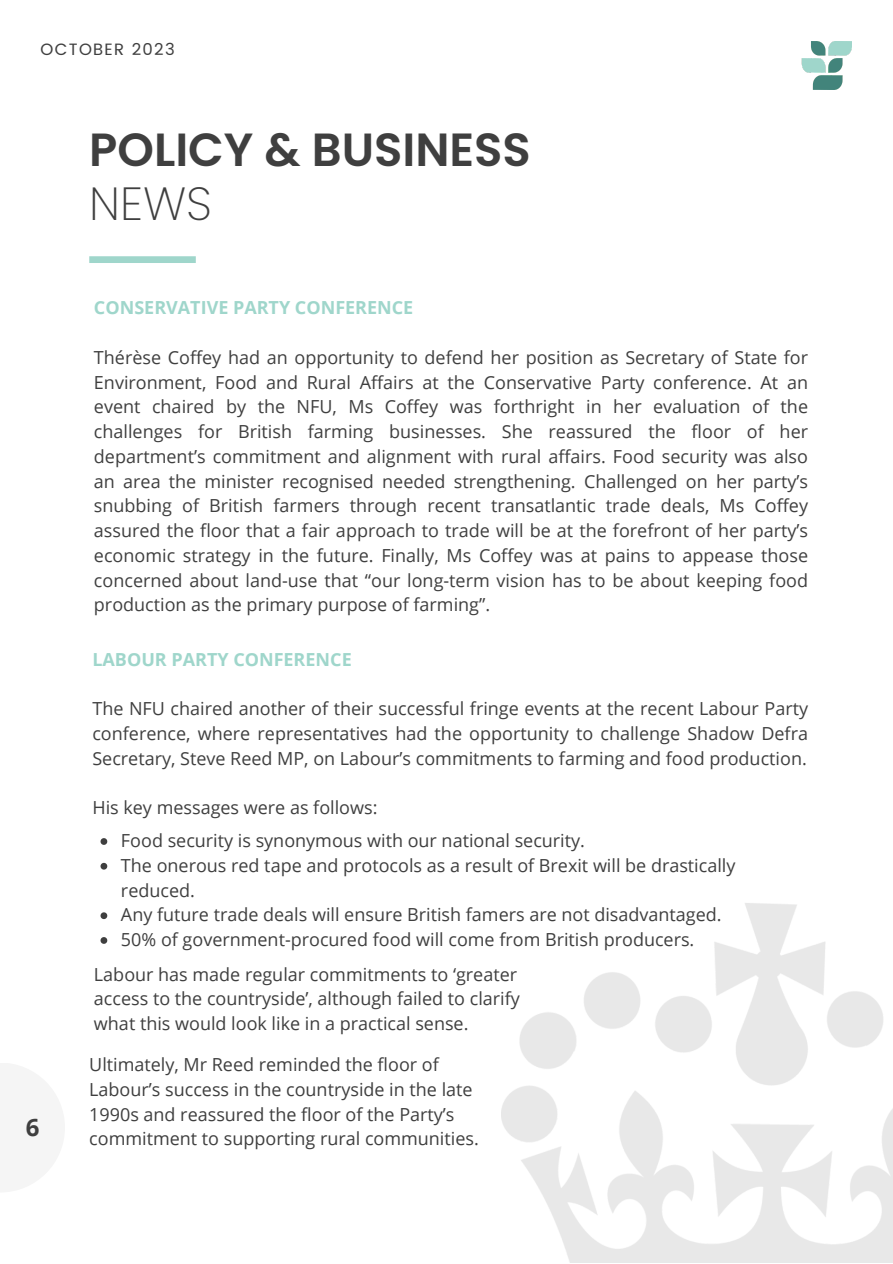
<style>
.page{position:relative;width:893px;height:1264px;background:#fff}
.page>*{position:absolute;margin:0;border:0;box-sizing:border-box;transform-origin:0 0}
.t1{font:600 46.5px "Poppins";color:#3f3f3f}
.t2{font:200 46.5px "Poppins";color:#3f3f3f}
.t3{font:700 24px "Open Sans";color:#3f3f3f}
.t4{font:18px/24.8px "Open Sans";color:#3f3f3f}
.t5{font:700 18px "Open Sans";color:#9fd6cb}
.t6{font:16.5px "Poppins";letter-spacing:.08em;color:#3f3f3f}
</style>
<div class="page">
<img style="left:501px;top:903px;width:391px;height:359px">
<div style="left:89px;top:256px;width:107px;height:7px;background:#9fd6cb"></div>
<svg style="left:100px;top:838px;width:7px;height:6px"></svg>
<svg style="left:100px;top:862px;width:7px;height:7px"></svg>
<svg style="left:100px;top:912px;width:7px;height:7px"></svg>
<svg style="left:100px;top:937px;width:7px;height:6px"></svg>
<img style="left:801px;top:41px;width:50px;height:49px">
<div style="left:0;top:1062px;width:65px;height:130px;background:#f5f5f5"></div>
<p class="t6" style="left:41px;top:40px;width:136px">OCTOBER 2023</p>
<p class="t1" style="left:89px;top:117px;width:443px">POLICY &amp; BUSINESS</p>
<p class="t3" style="left:26px;top:1110px;width:15px">6</p>
<p class="t2" style="left:89px;top:171px;width:124px">NEWS</p>
<p class="t5" style="left:94px;top:295px;width:321px">CONSERVATIVE PARTY CONFERENCE</p>
<p class="t4" style="left:94px;top:344px;width:715px;text-align:justify">Thérèse Coffey had an opportunity to defend her position as Secretary of State for Environment, Food and Rural Affairs at the Conservative Party conference. At an event chaired by the NFU, Ms Coffey was forthright in her evaluation of the challenges for British farming businesses. She reassured the floor of her department’s commitment and alignment with rural affairs. Food security was also an area the minister recognised needed strengthening. Challenged on her party’s snubbing of British farmers through recent transatlantic trade deals, Ms Coffey assured the floor that a fair approach to trade will be at the forefront of her party’s economic strategy in the future. Finally, Ms Coffey was at pains to appease those concerned about land-use that “our long-term vision has to be about keeping food production as the primary purpose of farming”.</p>
<p class="t5" style="left:92px;top:646px;width:261px">LABOUR PARTY CONFERENCE</p>
<p class="t4" style="left:92px;top:696px;width:717px;text-align:justify">The NFU chaired another of their successful fringe events at the recent Labour Party conference, where representatives had the opportunity to challenge Shadow Defra Secretary, Steve Reed MP, on Labour’s commitments to farming and food production.</p>
<p class="t4" style="left:92px;top:795px;width:286px">His key messages were as follows:</p>
<p class="t4" style="left:121px;top:827px;width:465px">Food security is synonymous with our national security.</p>
<p class="t4" style="left:121px;top:852px;width:616px">The onerous red tape and protocols as a result of Brexit will be drastically reduced.</p>
<p class="t4" style="left:121px;top:902px;width:602px">Any future trade deals will ensure British famers are not disadvantaged.</p>
<p class="t4" style="left:121px;top:926px;width:575px">50% of government-procured food will come from British producers.</p>
<p class="t4" style="left:94px;top:961px;width:427px">Labour has made regular commitments to ‘greater access to the countryside’, although failed to clarify what this would look like in a practical sense.</p>
<p class="t4" style="left:89px;top:1051px;width:391px">Ultimately, Mr Reed reminded the floor of Labour’s success in the countryside in the late 1990s and reassured the floor of the Party’s commitment to supporting rural communities.</p>
</div>
